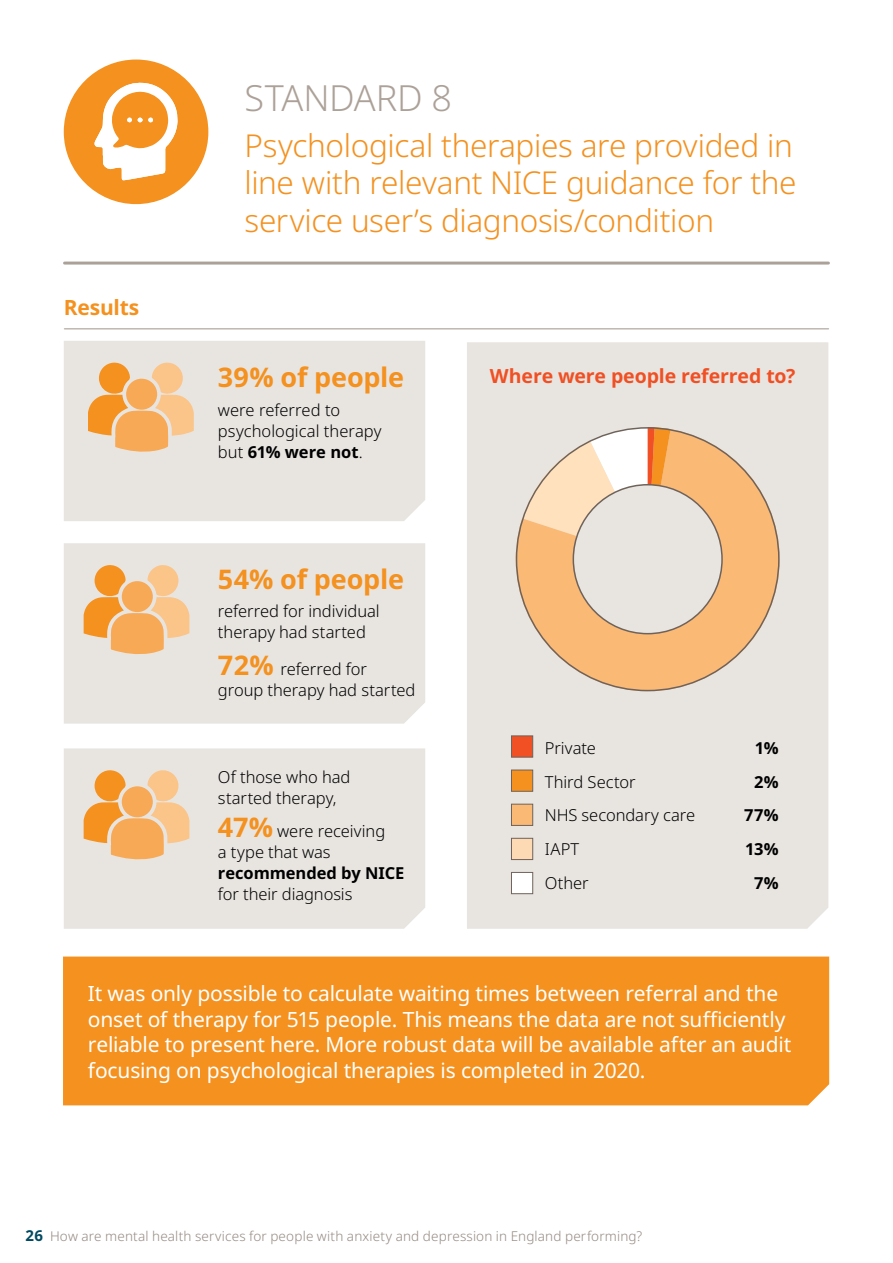
<style>
.page{position:relative;width:893px;height:1263px;background:#fff}
.page>*{position:absolute;margin:0;border:0;box-sizing:border-box;transform-origin:0 0}
.t1{font:300 36px "Noto Sans";letter-spacing:-.01em;color:#aca198}
.t2{font:300 31.5px/37.5px "Noto Sans";letter-spacing:-.01em;color:#f4911f}
.t3{font:700 27px "Noto Sans";letter-spacing:-.01em;color:#f4911f}
.t4{font:21px/25.5px "Noto Sans";letter-spacing:-.01em;color:#fff}
.t5{font:700 21px "Noto Sans";letter-spacing:-.01em;color:#f4911f}
.t6{font:700 19.5px "Noto Sans";letter-spacing:-.005em;color:#f05023}
.t7{font:300 16.5px/21px "Noto Sans";color:#000}
.t8{font:700 16.5px "Noto Sans";letter-spacing:-.005em;color:#000}
.t9{font:300 13.5px "Noto Sans";letter-spacing:.01em;color:#958a82}
.s1{font-weight:700}
.s2{font-weight:700;font-size:27px;color:#f4911f}
.s3{font-weight:700;font-size:15px;color:#004a61}
</style>
<div class="page">
<div style="left:467px;top:342px;width:361px;height:587px;background:#e8e5e1"></div>
<hr style="left:65px;top:262px;width:763px;height:3px;background:#aca198">
<div style="left:64px;top:341px;width:361px;height:180px;background:#e8e5e1"></div>
<hr style="left:65px;top:328px;width:763px;height:2px;background:#bfb7b0">
<svg style="left:64px;top:60px;width:144px;height:144px"></svg>
<svg style="left:505px;top:429px;width:285px;height:273px;background:#efc9a2"></svg>
<svg style="left:522px;top:427px;width:149px;height:132px"></svg>
<div style="left:573px;top:485px;width:149px;height:149px;background:#e8e5e1;border-radius:50%"></div>
<div style="left:64px;top:543px;width:361px;height:181px;background:#e8e5e1"></div>
<svg style="left:88px;top:361px;width:106px;height:92px;background:#f1be86"></svg>
<svg style="left:84px;top:563px;width:105px;height:92px;background:#f2be86"></svg>
<div style="left:511px;top:735px;width:22px;height:22px;background:#f05023;border:1px solid #6f625a"></div>
<div style="left:511px;top:770px;width:22px;height:22px;background:#f4911f;border:1px solid #6f625a"></div>
<div style="left:511px;top:804px;width:22px;height:22px;background:#fab975;border:1px solid #6f625a"></div>
<div style="left:511px;top:838px;width:22px;height:22px;background:#fddab4;border:1px solid #6f625a"></div>
<div style="left:511px;top:872px;width:22px;height:22px;background:#fff;border:1px solid #6f625a"></div>
<div style="left:64px;top:748px;width:361px;height:181px;background:#e8e5e1"></div>
<svg style="left:84px;top:769px;width:105px;height:91px;background:#f2be85"></svg>
<div style="left:63px;top:956px;width:766px;height:149px;background:#f4911f"></div>
<p class="t5" style="left:64px;top:293px;width:77px">Results</p>
<h1 class="t1" style="left:244px;top:72px;width:209px">STANDARD 8</h1>
<h2 class="t2" style="left:244px;top:127px;width:554px">Psychological therapies are provided in line with relevant NICE guidance for the service user’s diagnosis/condition</h2>
<h3 class="t3" style="left:218px;top:358px;width:188px">39% of people</h3>
<p class="t7" style="left:218px;top:400px;width:165px">were referred to psychological therapy but <span class="s1">61% were not</span>.</p>
<h3 class="t3" style="left:218px;top:560px;width:187px">54% of people</h3>
<p class="t7" style="left:218px;top:600px;width:163px">referred for individual therapy had started</p>
<p class="t7" style="left:218px;top:658px;width:199px"><span class="s2">72%</span> referred for group therapy had started</p>
<p class="t7" style="left:218px;top:767px;width:134px">Of those who had started therapy,</p>
<p class="t7" style="left:218px;top:821px;width:169px"><span class="s2">47%</span> were receiving a type that was</p>
<p class="t8" style="left:218px;top:861px;width:188px">recommended by NICE</p>
<p class="t7" style="left:218px;top:884px;width:136px">for their diagnosis</p>
<p class="t6" style="left:490px;top:362px;width:307px">Where were people referred to?</p>
<p class="t7" style="left:545px;top:738px;width:53px">Private</p>
<p class="t8" style="left:755px;top:736px;width:25px">1%</p>
<p class="t7" style="left:545px;top:771px;width:92px">Third Sector</p>
<p class="t8" style="left:754px;top:770px;width:26px">2%</p>
<p class="t7" style="left:545px;top:805px;width:152px">NHS secondary care</p>
<p class="t8" style="left:744px;top:804px;width:36px">77%</p>
<p class="t7" style="left:545px;top:839px;width:36px">IAPT</p>
<p class="t8" style="left:745px;top:837px;width:35px">13%</p>
<p class="t7" style="left:545px;top:873px;width:45px">Other</p>
<p class="t8" style="left:754px;top:871px;width:26px">7%</p>
<p class="t4" style="left:88px;top:981px;width:705px">It was only possible to calculate waiting times between referral and the onset of therapy for 515 people. This means the data are not sufficiently reliable to present here. More robust data will be available after an audit focusing on psychological therapies is completed in 2020.</p>
<p class="t9" style="left:26px;top:1226px;width:618px"><span class="s3">26</span> How are mental health services for people with anxiety and depression in England performing?</p>
</div>
